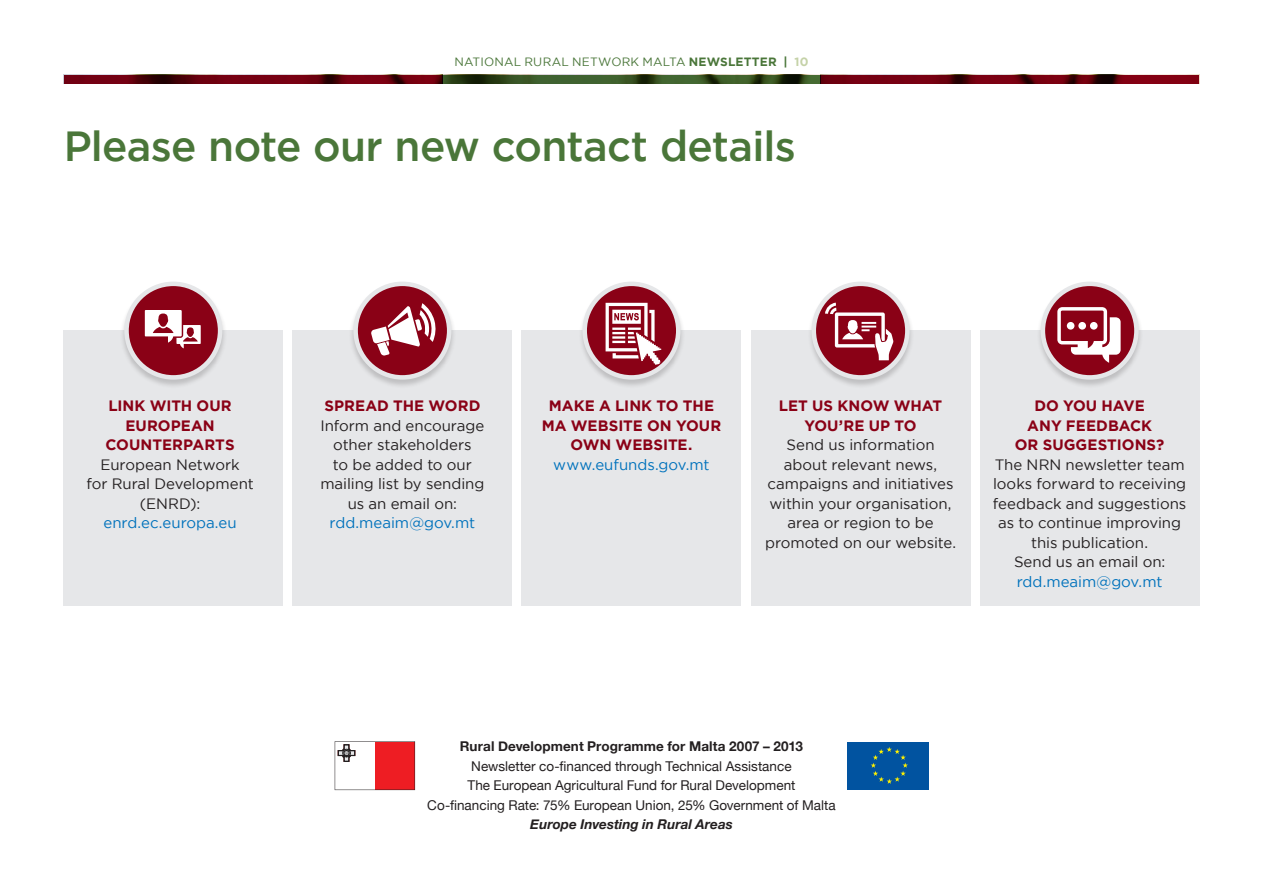
<style>
.page{position:relative;width:1263px;height:893px;background:#fff}
.page>*{position:absolute;margin:0;border:0;box-sizing:border-box;transform-origin:0 0}
.t1{font:500 42px "Gotham";letter-spacing:-.015em;color:#4a7639}
.t2{font:15px/19.5px "Gotham";color:#231f20;text-align:center}
.t3{font:700 15px/19.5px "Gotham";letter-spacing:.005em;color:#8a0116;text-align:center}
.t4{font:15px "Gotham";color:#0072bc}
.t5{font:13.5px/19.5px "Helvetica Neue";color:#231f20;text-align:center}
.t6{font:700 13.5px "Helvetica Neue";letter-spacing:.005em;color:#231f20}
.t7{font:italic 700 13.5px "Helvetica Neue";color:#231f20}
.t8{font:12px "Gotham";letter-spacing:.015em;color:#4a7639}
.t9{font:700 12px "Gotham";color:#4a7639}
.s1{font-weight:700}
.s2{color:#c5d2a8}
</style>
<div class="page">
<svg style="left:335px;top:741px;width:80px;height:49px"></svg>
<div style="left:848px;top:742px;width:81px;height:48px;background:#0153a0"></div>
<svg style="left:871px;top:747px;width:37px;height:37px"></svg>
<div style="left:64px;top:331px;width:219px;height:275px;background:#e6e7e9"></div>
<div style="left:293px;top:331px;width:219px;height:275px;background:#e6e7e9"></div>
<div style="left:522px;top:331px;width:219px;height:275px;background:#e6e7e9"></div>
<div style="left:751px;top:331px;width:219px;height:275px;background:#e6e7e9"></div>
<div style="left:980px;top:331px;width:219px;height:275px;background:#e6e7e9"></div>
<div style="left:120px;top:281px;width:107px;height:108px;background:#231f20;opacity:.2"></div>
<div style="left:127px;top:284px;width:93px;height:93px;background:#8a0116;border-radius:50%"></div>
<svg style="left:145px;top:310px;width:56px;height:38px"></svg>
<div style="left:124px;top:282px;width:98px;height:98px;border:4px solid #e6e7e9;border-radius:50%"></div>
<div style="left:349px;top:281px;width:107px;height:108px;background:#231f20;opacity:.2"></div>
<svg style="left:356px;top:284px;width:93px;height:93px;background:#951c2f"></svg>
<svg style="left:371px;top:303px;width:65px;height:53px"></svg>
<div style="left:353px;top:282px;width:98px;height:98px;border:4px solid #e6e7e9;border-radius:50%"></div>
<div style="left:578px;top:281px;width:107px;height:108px;background:#231f20;opacity:.2"></div>
<svg style="left:585px;top:284px;width:93px;height:93px;background:#951e31"></svg>
<svg style="left:606px;top:303px;width:55px;height:62px;background:#bd717d"></svg>
<div style="left:582px;top:282px;width:98px;height:98px;border:4px solid #e6e7e9;border-radius:50%"></div>
<div style="left:807px;top:281px;width:107px;height:108px;background:#231f20;opacity:.2"></div>
<svg style="left:814px;top:284px;width:93px;height:93px;background:#972133"></svg>
<svg style="left:825px;top:303px;width:68px;height:58px;background:#ac4b5a"></svg>
<div style="left:811px;top:282px;width:98px;height:98px;border:4px solid #e6e7e9;border-radius:50%"></div>
<div style="left:1036px;top:281px;width:107px;height:108px;background:#231f20;opacity:.2"></div>
<svg style="left:1043px;top:284px;width:93px;height:93px;background:#951e31"></svg>
<svg style="left:1057px;top:307px;width:63px;height:56px;background:#b96774"></svg>
<div style="left:1041px;top:282px;width:98px;height:98px;border:4px solid #e6e7e9;border-radius:50%"></div>
<svg style="left:442px;top:75px;width:379px;height:8px;background:#324d20"></svg>
<svg style="left:821px;top:75px;width:378px;height:8px;background:#6b000e"></svg>
<svg style="left:64px;top:75px;width:378px;height:8px;background:#65000e"></svg>
<p class="t8" style="left:454px;top:54px;width:89px">Nati onal Rura</p>
<p class="t8" style="left:561px;top:54px;width:176px">l Network Malta <span class="s1">NEWSLETTE</span></p>
<p class="t9" style="left:768px;top:54px;width:42px">R | <span class="s2">10</span></p>
<h1 class="t1" style="left:64px;top:119px;width:734px">Please note our new contact details</h1>
<p class="t3" style="left:106px;top:396px;width:128px">LIN K WITH OUR<br>EUROPEAN<br>COUNTERPARTS</p>
<p class="t2" style="left:86px;top:454px;width:169px">European Network<br>for Rural Development (ENRD):</p>
<p class="t4" style="left:103px;top:513px;width:135px">enrd.ec.europa.eu</p>
<p class="t3" style="left:324px;top:396px;width:157px">SPREAD THE WORD</p>
<p class="t2" style="left:320px;top:415px;width:166px">Inform and encourage other stakeholders<br>to be added to our mailing list by sending us an email on:</p>
<p class="t4" style="left:330px;top:513px;width:147px">rdd.meaim@gov.mt</p>
<p class="t3" style="left:542px;top:396px;width:176px">MAKE A LIN K TO THE<br>MA WEBSITE ON YOUR<br>OWN WEBS ITE.</p>
<p class="t4" style="left:553px;top:455px;width:158px">www.eufunds.gov.mt</p>
<p class="t3" style="left:779px;top:396px;width:165px">LET US KN OW WHAT<br>YOU’RE UP TO</p>
<p class="t2" style="left:765px;top:435px;width:192px">Send us information about relevant news, campaigns and initiatives within your organisation, area or region to be promoted on our website.</p>
<p class="t3" style="left:1015px;top:396px;width:151px">DO YOU HAVE<br>ANY FEEDBACK<br>OR SUGGESTIONS?</p>
<p class="t2" style="left:993px;top:454px;width:195px">The NRN newsletter team looks forward to receiving feedback and suggestions as to continue improving this publication.<br>Send us an email on:</p>
<p class="t4" style="left:1017px;top:572px;width:147px">rdd.meaim@gov.mt</p>
<p class="t6" style="left:460px;top:736px;width:345px">Rural Development Programme for Malta 2007 – 2013</p>
<p class="t5" style="left:427px;top:757px;width:410px">Newsletter co-financed through Technical Assistance<br>The European Agricultural Fund for Rural Development<br>Co-financing Rate: 75% European Union, 25% Government of Malta</p>
<p class="t7" style="left:530px;top:814px;width:204px">Europe Investing in Rural Areas</p>
</div>
